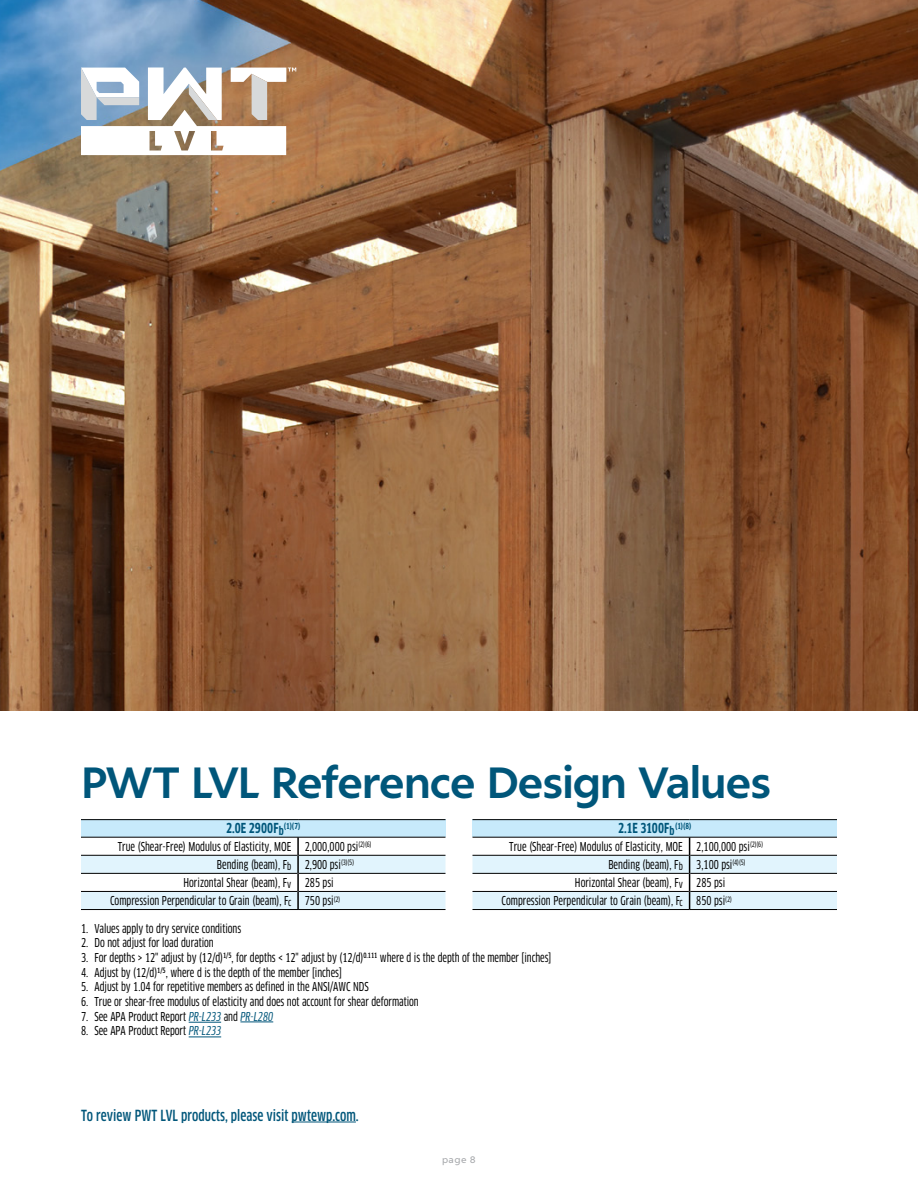
<style>
.page{position:relative;width:918px;height:1188px;background:#fff}
.page>*{position:absolute;margin:0;border:0;box-sizing:border-box;transform-origin:0 0}
.Head{font:700 45px "Ricardo";letter-spacing:-.035em;color:#00567a}
.For_more_information{font:500 condensed 15px "Clan OT";color:#00567a}
.Table_Head{font:700 condensed 13.5px "Clan OT";letter-spacing:.01em;color:#00567a}
.Notes{font:12px "Clan OT Cond News";letter-spacing:-.005em;color:#000}
.Table_Text_8_Left{font:12px "Clan OT Cond News";color:#000}
.t1{font:500 9.75px "Ricardo";color:#a7a9ac}
.Table_Head-2{font:700 condensed 8.1px "Clan OT";color:#00567a}
.s1{font-style:italic;color:#00567a}
</style>
<div class="page">
<div style="left:81px;top:820px;width:365px;height:17px;background:#c7eafb"></div>
<svg style="left:81px;top:837px;width:365px;height:72px"></svg>
<hr style="left:81px;top:909px;width:217px;height:1px;background:#000">
<hr style="left:298px;top:909px;width:148px;height:1px;background:#000">
<hr style="left:81px;top:819px;width:217px;height:1px;background:#000">
<hr style="left:298px;top:819px;width:148px;height:1px;background:#000">
<div style="left:472px;top:820px;width:365px;height:17px;background:#c7eafb"></div>
<svg style="left:472px;top:837px;width:365px;height:72px"></svg>
<hr style="left:472px;top:909px;width:218px;height:1px;background:#000">
<hr style="left:690px;top:909px;width:147px;height:1px;background:#000">
<hr style="left:472px;top:819px;width:218px;height:1px;background:#000">
<hr style="left:690px;top:819px;width:147px;height:1px;background:#000">
<hr style="left:292px;top:1122px;width:64px;height:1px;background:#00567a">
<hr style="left:189px;top:1022px;width:32px;height:1px;background:#00567a">
<hr style="left:240px;top:1022px;width:33px;height:1px;background:#00567a">
<hr style="left:189px;top:1037px;width:32px;height:1px;background:#00567a">
<img style="left:0;top:0;width:918px;height:711px">
<svg style="left:81px;top:68px;width:215px;height:87px"></svg>
<p class="Head" style="left:81px;top:756px;width:692px">PWT LVL Reference Design Values</p>
<p class="Table_Head" style="left:226px;top:821px;width:59px">2.0E 2900F<sub>b</sub></p>
<p class="Table_Head-2" style="left:284px;top:822px;width:18px">(1)(7)</p>
<p class="Notes" style="left:118px;top:840px;width:175px">True (Shear-Free) Modulus of Elasticity, MOE</p>
<p class="Table_Text_8_Left" style="left:305px;top:840px;width:68px">2,000,000 psi<sup>(2)(6)</sup></p>
<p class="Notes" style="left:217px;top:858px;width:76px">Bending (beam), F<sub>b</sub></p>
<p class="Table_Text_8_Left" style="left:305px;top:858px;width:51px">2,900 psi<sup>(3)(5)</sup></p>
<p class="Notes" style="left:183px;top:876px;width:109px">Horizontal Shear (beam), F<sub>v</sub></p>
<p class="Table_Text_8_Left" style="left:305px;top:876px;width:30px">285 psi</p>
<p class="Notes" style="left:110px;top:894px;width:183px">Compression Perpendicular to Grain (beam), F<sub>c</sub></p>
<p class="Table_Text_8_Left" style="left:305px;top:894px;width:37px">750 psi<sup>(2)</sup></p>
<p class="Table_Head" style="left:618px;top:821px;width:58px">2.1E 3100F<sub>b</sub></p>
<p class="Table_Head-2" style="left:675px;top:822px;width:18px">(1)(8)</p>
<p class="Notes" style="left:509px;top:840px;width:175px">True (Shear-Free) Modulus of Elasticity, MOE</p>
<p class="Table_Text_8_Left" style="left:696px;top:840px;width:68px">2,100,000 psi<sup>(2)(6)</sup></p>
<p class="Notes" style="left:608px;top:858px;width:76px">Bending (beam), F<sub>b</sub></p>
<p class="Table_Text_8_Left" style="left:696px;top:858px;width:51px">3,100 psi<sup>(4)(5)</sup></p>
<p class="Notes" style="left:575px;top:876px;width:109px">Horizontal Shear (beam), F<sub>v</sub></p>
<p class="Table_Text_8_Left" style="left:696px;top:876px;width:30px">285 psi</p>
<p class="Notes" style="left:502px;top:894px;width:183px">Compression Perpendicular to Grain (beam), F<sub>c</sub></p>
<p class="Table_Text_8_Left" style="left:696px;top:894px;width:37px">850 psi<sup>(2)</sup></p>
<p class="Notes" style="left:81px;top:921px;width:162px">1. Values apply to dry service conditions</p>
<p class="Notes" style="left:81px;top:936px;width:134px">2. Do not adjust for load duration</p>
<p class="Notes" style="left:81px;top:951px;width:472px">3. For depths &gt; 12" adjust by (12/d)<sup>1/5</sup>, for depths &lt; 12" adjust by (12/d)<sup>0.111</sup> where d is the depth of the member [inches]</p>
<p class="Notes" style="left:81px;top:965px;width:262px">4. Adjust by (12/d)<sup>1/5</sup>, where d is the depth of the member [inches]</p>
<p class="Notes" style="left:81px;top:980px;width:289px">5. Adjust by 1.04 for repetitive members as defined in the ANSI/AWC NDS</p>
<p class="Notes" style="left:81px;top:995px;width:339px">6. True or shear-free modulus of elasticity and does not account for shear deformation</p>
<p class="Notes" style="left:81px;top:1009px;width:194px">7. See APA Product Report <span class="s1">PR-L233</span> and <span class="s1">PR-L280</span></p>
<p class="Notes" style="left:81px;top:1024px;width:142px">8. See APA Product Report <span class="s1">PR-L233</span></p>
<p class="For_more_information" style="left:81px;top:1106px;width:279px">To review PWT LVL products, please visit pwtewp.com.</p>
<p class="t1" style="left:442px;top:1154px;width:35px">page 8</p>
</div>
